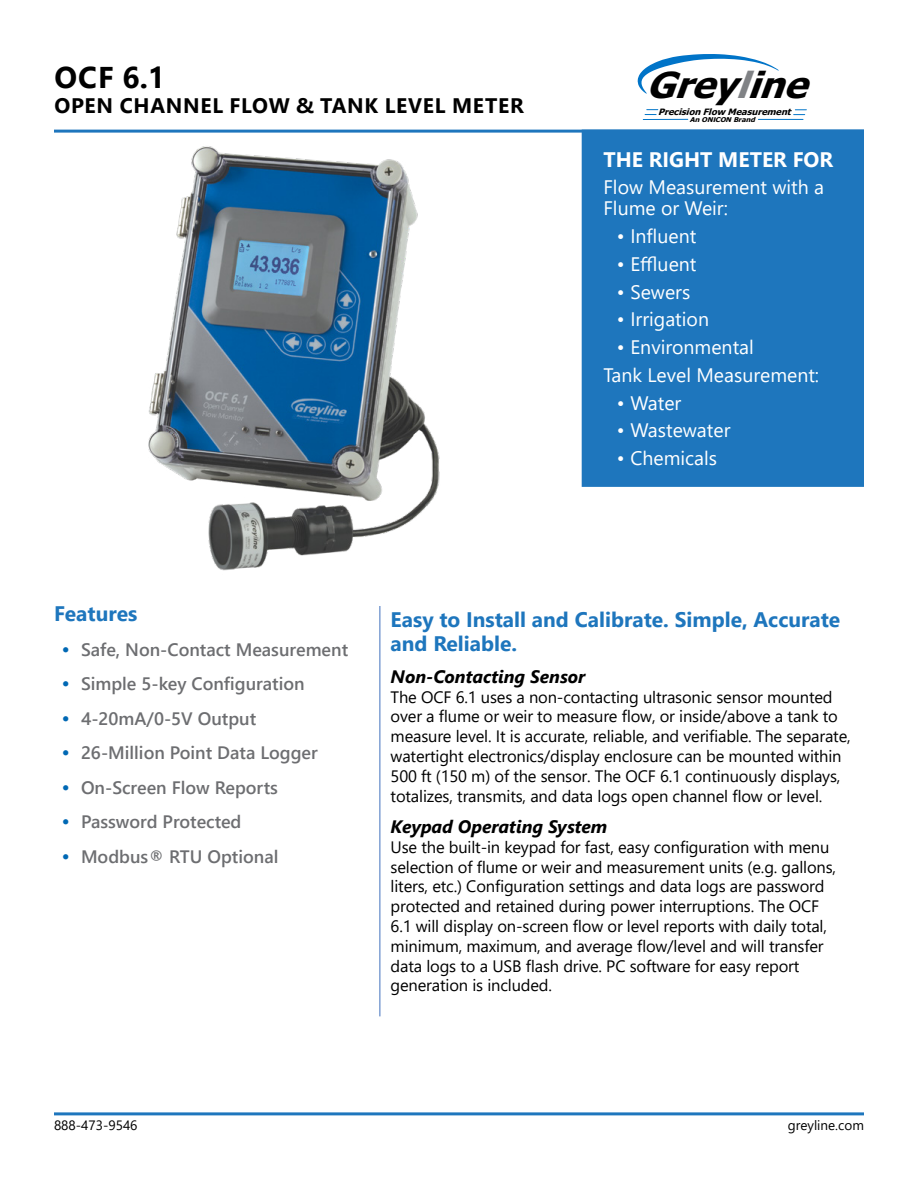
<style>
.page{position:relative;width:918px;height:1188px;background:#fff}
.page>*{position:absolute;margin:0;border:0;box-sizing:border-box;transform-origin:0 0}
.t1{font:italic 700 36px "Tahoma";color:#000;scale:1.06 1}
.t2{font:700 30px "Segoe UI";color:#000}
.t3{font:700 21px/24px "Segoe UI";color:#1e76bd}
.t4{font:700 21px "Segoe UI";letter-spacing:.035em;color:#000}
.t5{font:700 21px "Segoe UI";color:#fff}
.t6{font:19.5px/21px "Segoe UI";color:#fff}
.t7{font:600 18px "Segoe UI";color:#6d6e71}
.t8{font:italic 700 18px "Segoe UI";color:#000}
.t9{font:16.5px/19.8px "Segoe UI";letter-spacing:-.01em;color:#000}
.t10{font:13.5px "Segoe UI";color:#000}
.t11{font:italic 700 8.85px "Tahoma";color:#000;scale:1.04 1}
.t12{font:italic 700 6.6px "Tahoma";color:#000;scale:1.09 1}
.s1{color:#808285}
.s2{font-family:"Arial"}
.s3{font-size:21px;color:#0068b4}
</style>
<div class="page">
<div style="left:582px;top:130px;width:281px;height:356px;background:#1e76bd"></div>
<div style="left:582px;top:130px;width:282px;height:357px;border:2px solid #1e76bd"></div>
<hr style="left:54px;top:1112px;width:810px;height:3px;background:#1e76bd">
<hr style="left:54px;top:130px;width:810px;height:3px;background:#1e76bd">
<svg style="left:638px;top:54px;width:141px;height:40px"></svg>
<svg style="left:645px;top:109px;width:13px;height:6px"></svg>
<svg style="left:794px;top:109px;width:12px;height:6px"></svg>
<hr style="left:643px;top:119px;width:45px;height:1px;background:#0074c8">
<hr style="left:758px;top:119px;width:45px;height:1px;background:#0074c8">
<hr style="left:379px;top:606px;width:2px;height:410px;background:#80a0d3">
<img style="left:112px;top:129px;width:346px;height:442px">
<h2 class="t2" style="left:55px;top:49px;width:112px">OCF 6.1</h2>
<p class="t4" style="left:54px;top:86px;width:471px">OPEN CHANNEL FLOW &amp; TANK LEVEL METER</p>
<h1 class="t1" style="left:646px;top:71px;width:164px">Grey<span class="s1">l</span>ine</h1>
<p class="t11" style="left:658px;top:108px;width:131px">Precision Flow Measurement</p>
<p class="t12" style="left:690px;top:117px;width:63px">An ON<span class="s2">I</span>CON Brand</p>
<p class="t5" style="left:603px;top:139px;width:231px">THE RIGHT METER FOR</p>
<p class="t6" style="left:603px;top:175px;width:222px">Flow Measurement with a<br>Flume or Weir:</p>
<p class="t6" style="left:617px;top:224px;width:81px">• Influent</p>
<p class="t6" style="left:617px;top:252px;width:81px">• Effluent</p>
<p class="t6" style="left:617px;top:279px;width:75px">• Sewers</p>
<p class="t6" style="left:617px;top:307px;width:94px">• Irrigation</p>
<p class="t6" style="left:603px;top:332px;width:217px;line-height:27.8px;text-indent:14px">• Environmental<br>Tank Level Measurement:</p>
<p class="t6" style="left:617px;top:390px;width:66px">• Water</p>
<p class="t6" style="left:617px;top:418px;width:115px">• Wastewater</p>
<p class="t6" style="left:617px;top:446px;width:102px">• Chemicals</p>
<p class="t3" style="left:54px;top:600px;width:85px">Features</p>
<p class="t7" style="left:61px;top:632px;width:288px"><span class="s3">•</span> Safe, Non-Contact Measurement</p>
<p class="t7" style="left:62px;top:667px;width:245px"><span class="s3">•</span> Simple 5-key Configuration</p>
<p class="t7" style="left:62px;top:701px;width:196px"><span class="s3">•</span> 4-20mA/0-5V Output</p>
<p class="t7" style="left:62px;top:736px;width:258px"><span class="s3">•</span> 26-Million Point Data Logger</p>
<p class="t7" style="left:62px;top:770px;width:218px"><span class="s3">•</span> On-Screen Flow Reports</p>
<p class="t7" style="left:62px;top:805px;width:182px"><span class="s3">•</span> Password Protected</p>
<p class="t7" style="left:62px;top:839px;width:218px"><span class="s3">•</span> Modbus® RTU Optional</p>
<p class="t3" style="left:391px;top:606px;width:451px">Easy to Install and Calibrate. Simple, Accurate and Reliable.</p>
<p class="t8" style="left:391px;top:659px;width:196px">Non-Contacting Sensor</p>
<p class="t9" style="left:391px;top:685px;width:462px">The OCF 6.1 uses a non-contacting ultrasonic sensor mounted over a flume or weir to measure flow, or inside/above a tank to measure level. It is accurate, reliable, and verifiable. The separate, watertight electronics/display enclosure can be mounted within 500 ft (150 m) of the sensor. The OCF 6.1 continuously displays, totalizes, transmits, and data logs open channel flow or level.</p>
<p class="t8" style="left:391px;top:810px;width:218px">Keypad Operating System</p>
<p class="t9" style="left:391px;top:836px;width:447px">Use the built-in keypad for fast, easy configuration with menu selection of flume or weir and measurement units (e.g. gallons, liters, etc.) Configuration settings and data logs are password protected and retained during power interruptions. The OCF 6.1 will display on-screen flow or level reports with daily total, minimum, maximum, and average flow/level and will transfer data logs to a USB flash drive. PC software for easy report generation is included.</p>
<p class="t10" style="left:54px;top:1113px;width:85px">888-473-9546</p>
<p class="t10" style="left:788px;top:1113px;width:78px">greyline.com</p>
</div>
